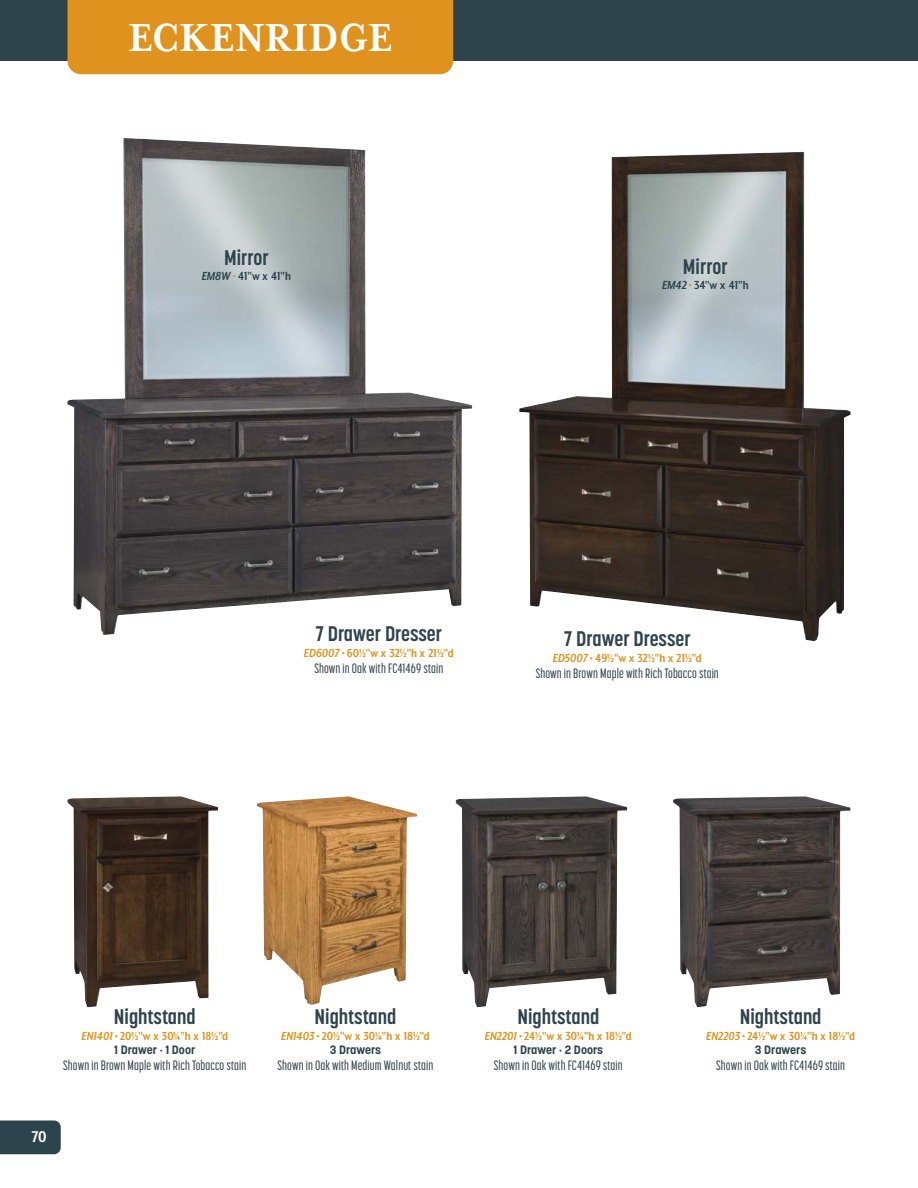
<style>
.page{position:relative;width:918px;height:1188px;background:#fff}
.page>*{position:absolute;margin:0;border:0;box-sizing:border-box;transform-origin:0 0}
.t1{font:700 45px "Mrs Eaves XL Serif Nar OT";color:#fff}
.t2{font:700 21px "Korolev Condensed";color:#2e444d}
.t3{font:700 18px "Mr Eaves XL Mod Nar OT";color:#fff}
.t4{font:500 13.5px "Korolev Compressed";letter-spacing:.01em;color:#2e444d}
.t5{font:700 13.5px "Mr Eaves XL Mod Nar OT";color:#e0921e}
.t6{font:700 13.5px "Mr Eaves XL Mod Nar OT";color:#2e444d}
.t7{font:700 12px "Korolev";color:#2e444d}
.s1{font-style:italic}
.s2{color:#e0921e}
.s3{font-family:"Mr Eaves XL Mod Nar OT"}
</style>
<div class="page">
<div style="left:0;top:0;width:918px;height:61px;background:#2e444d"></div>
<img style="left:519px;top:152px;width:331px;height:489px">
<img style="left:68px;top:138px;width:404px;height:497px">
<div style="left:68px;top:0;width:385px;height:74px;background:#e0921e"></div>
<img style="left:68px;top:796px;width:150px;height:211px">
<img style="left:456px;top:796px;width:171px;height:211px">
<img style="left:673px;top:796px;width:177px;height:211px">
<img style="left:257px;top:796px;width:160px;height:209px">
<div style="left:0;top:1120px;width:61px;height:34px;background:#2e444d"></div>
<h1 class="t1" style="left:128px;top:9px;width:266px">ECKENRIDGE</h1>
<h2 class="t2" style="left:224px;top:248px;width:46px">Mirror</h2>
<p class="t6" style="left:202px;top:271px;width:91px"><span class="s1">EM8W</span><span class="s2">•</span> 41"w x 41"h</p>
<h2 class="t2" style="left:683px;top:257px;width:46px">Mirror</h2>
<p class="t6" style="left:662px;top:280px;width:88px"><span class="s1">EM42</span><span class="s2">•</span> 34"w x 41"h</p>
<h2 class="t2" style="left:315px;top:625px;width:128px">7 Drawer Dresser</h2>
<p class="t5" style="left:304px;top:647px;width:151px"><span class="s1">ED6007</span> • 60½"w x 32½"h x 21½"d</p>
<p class="t4" style="left:314px;top:663px;width:130px">Shown in Oak with FC41469 stain</p>
<h2 class="t2" style="left:564px;top:630px;width:128px">7 Drawer Dresser</h2>
<p class="t5" style="left:553px;top:652px;width:150px"><span class="s1">ED5007</span> • 49½"w x 32½"h x 21½"d</p>
<p class="t4" style="left:536px;top:668px;width:185px">Shown in Brown Maple with Rich Tobacco stain</p>
<h2 class="t2" style="left:114px;top:1008px;width:83px">Nightstand</h2>
<p class="t5" style="left:81px;top:1030px;width:148px"><span class="s1">EN1401</span> • 20½"w x 30¼"h x 18½"d</p>
<p class="t7" style="left:114px;top:1045px;width:83px">1 Drawer <span class="s3">•</span> 1 Door</p>
<p class="t4" style="left:63px;top:1060px;width:185px">Shown in Brown Maple with Rich Tobacco stain</p>
<h3 class="t3" style="left:32px;top:1130px;width:16px">70</h3>
<h2 class="t2" style="left:315px;top:1008px;width:83px">Nightstand</h2>
<p class="t5" style="left:281px;top:1030px;width:150px"><span class="s1">EN1403</span> • 20½"w x 30¼"h x 18½"d</p>
<p class="t7" style="left:330px;top:1045px;width:53px">3 Drawers</p>
<p class="t4" style="left:278px;top:1060px;width:157px">Shown in Oak with Medium Walnut stain</p>
<h2 class="t2" style="left:517px;top:1008px;width:83px">Nightstand</h2>
<p class="t5" style="left:485px;top:1030px;width:148px"><span class="s1">EN2201</span> • 24½"w x 30¼"h x 18½"d</p>
<p class="t7" style="left:514px;top:1045px;width:91px">1 Drawer <span class="s3">•</span> 2 Doors</p>
<p class="t4" style="left:494px;top:1060px;width:130px">Shown in Oak with FC41469 stain</p>
<h2 class="t2" style="left:740px;top:1008px;width:83px">Nightstand</h2>
<p class="t5" style="left:706px;top:1030px;width:150px"><span class="s1">EN2203</span> • 24½"w x 30¼"h x 18½"d</p>
<p class="t7" style="left:755px;top:1045px;width:53px">3 Drawers</p>
<p class="t4" style="left:716px;top:1060px;width:130px">Shown in Oak with FC41469 stain</p>
</div>
